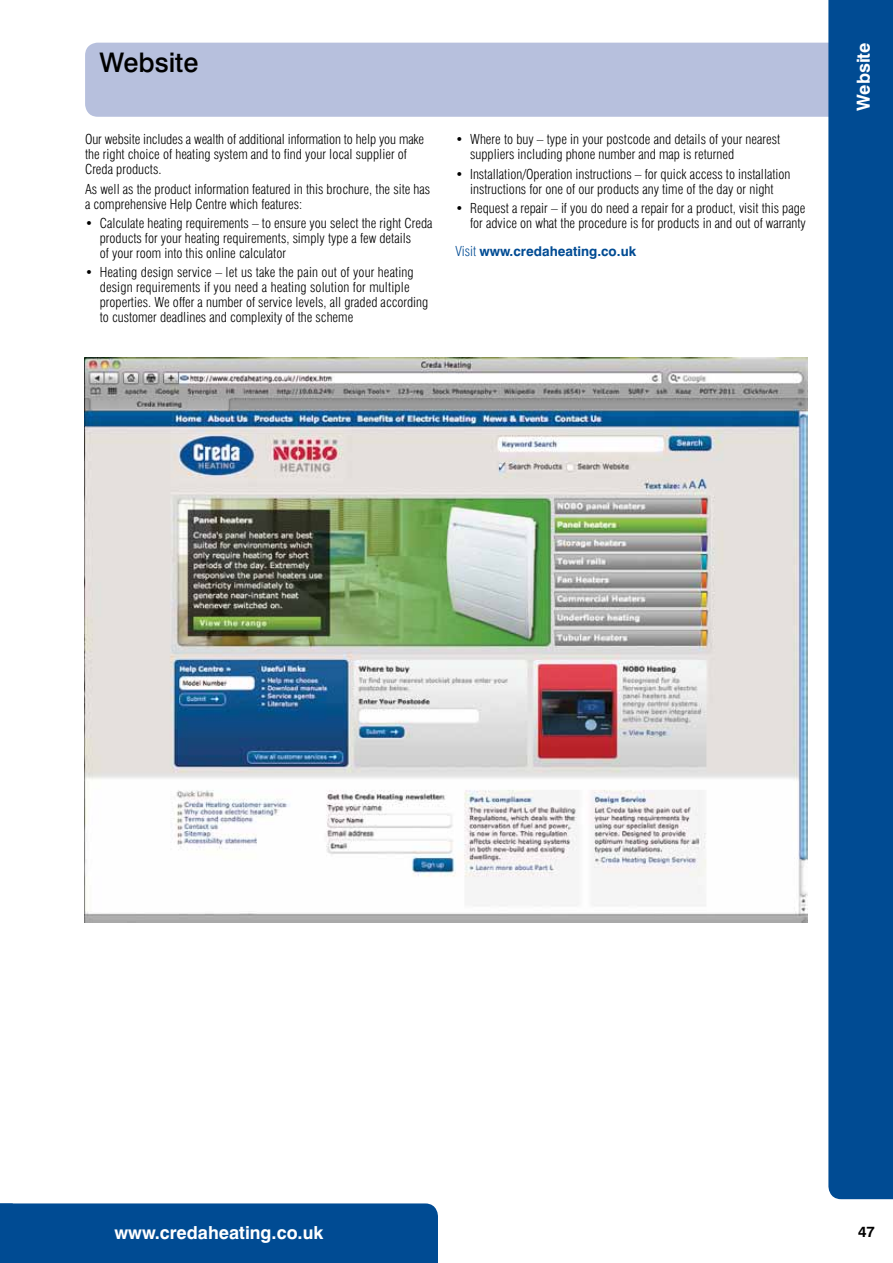
<style>
.page{position:relative;width:893px;height:1263px;background:#fff}
.page>*{position:absolute;margin:0;border:0;box-sizing:border-box;transform-origin:0 0}
.t1{font:500 27px "Swiss 721 BT";color:#000}
.t2{font:700 18px "Swiss 721 BT";color:#fff}
.t3{font:700 15px "Swiss 721 BT";color:#000}
.t4{font:300 condensed 13.5px/15px "Swiss 721 BT";color:#000}
.t5{font:700 13.5px "Swiss 721 BT";color:#004b93}
.s1{font-weight:300;font-stretch:condensed}
</style>
<div class="page">
<div style="left:0;top:1203px;width:438px;height:60px;background:#004b93"></div>
<div style="left:85px;top:42px;width:743px;height:75px;background:#b7c0dd"></div>
<div style="left:828px;top:0;width:65px;height:1199px;background:#004b93"></div>
<img style="left:84px;top:358px;width:723px;height:564px">
<h1 class="t1" style="left:99px;top:46px;width:100px">Website</h1>
<p class="t4" style="left:85px;top:132px;width:341px">Our website includes a wealth of additional information to help you make the right choice of heating system and to find your local supplier of<br>Creda products.</p>
<p class="t4" style="left:85px;top:181px;width:347px">As well as the product information featured in this brochure, the site has a comprehensive Help Centre which features:</p>
<p class="t4" style="left:100px;top:215px;width:334px;text-indent:-15px">• Calculate heating requirements – to ensure you select the right Creda products for your heating requirements, simply type a few details<br>of your room into this online calculator</p>
<p class="t4" style="left:100px;top:265px;width:330px;text-indent:-15px">• Heating design service – let us take the pain out of your heating design requirements if you need a heating solution for multiple properties. We offer a number of service levels, all graded according to customer deadlines and complexity of the scheme</p>
<p class="t4" style="left:470px;top:132px;width:311px;text-indent:-15px">• Where to buy – type in your postcode and details of your nearest suppliers including phone number and map is returned</p>
<p class="t4" style="left:455px;top:166px;width:337px;text-align:center">• Installation/Operation instructions – for quick access to installation instructions for one of our products any time of the day or night</p>
<p class="t4" style="left:455px;top:200px;width:352px;text-align:right">• Request a repair – if you do need a repair for a product, visit this page for advice on what the procedure is for products in and out of warranty</p>
<p class="t5" style="left:455px;top:243px;width:182px"><span class="s1">Visit</span> www.credaheating.co.uk</p>
<h2 class="t2" style="left:852px;top:111px;width:70px;rotate:-90deg">Website</h2>
<h2 class="t2" style="left:115px;top:1222px;width:210px">www.credaheating.co.uk</h2>
<p class="t3" style="left:858px;top:1222px;width:19px">47</p>
</div>
